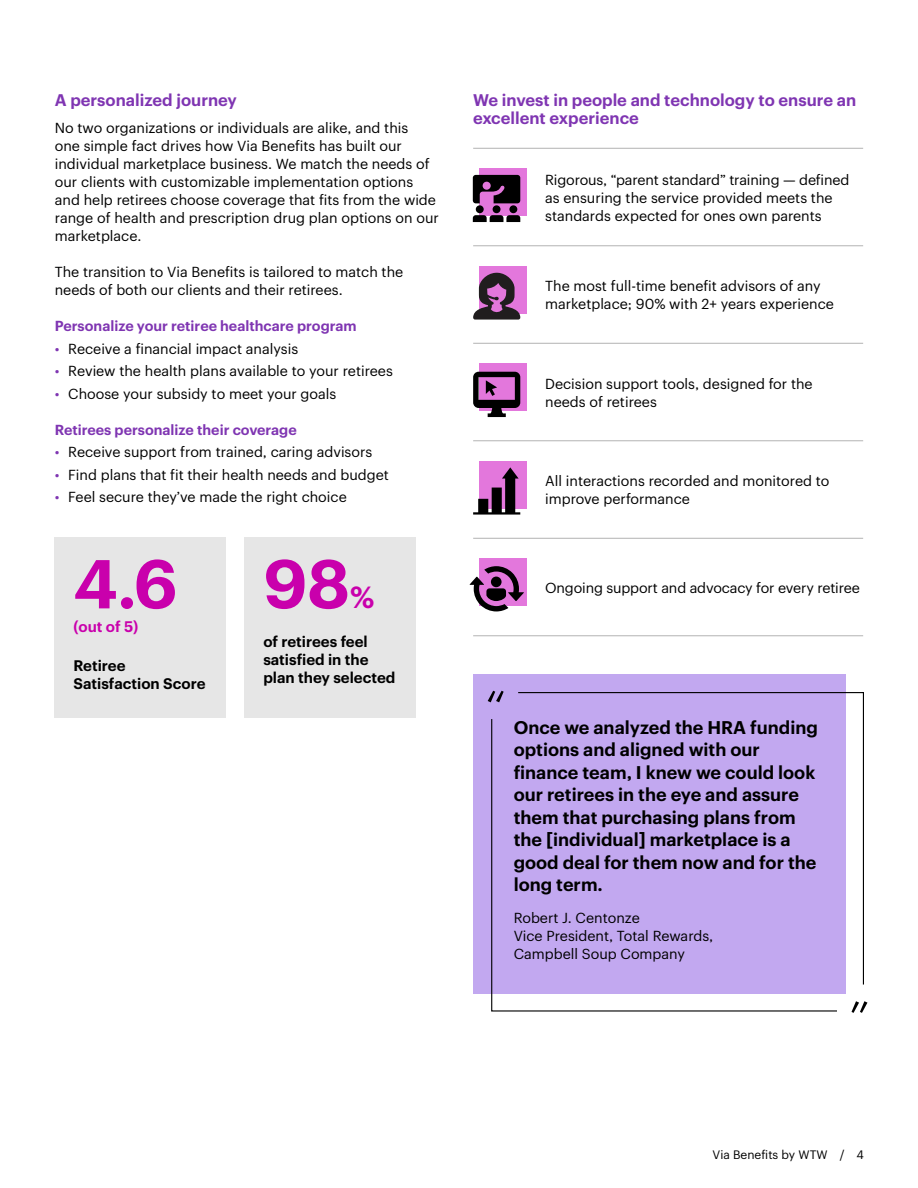
<style>
.page{position:relative;width:918px;height:1188px;background:#fff}
.page>*{position:absolute;margin:0;border:0;box-sizing:border-box;transform-origin:0 0}
.Callout_percentage_n{font:600 67.5px "Graphik";color:#c900ac}
.Callout_percentage_n-2{font:600 30px "Graphik";color:#c900ac}
.t1{font:600 18px/22.5px "Graphik";color:#000}
.Body_subhead_L1_11_1{font:600 16.5px/18px "Graphik";color:#7f35b2}
.Callout_percentage_n-3{font:600 15px/18px "Graphik";color:#000}
.Callout_percentage_n-4{font:600 15px "Graphik";color:#c900ac}
.Body_9_5_12{font:14.25px/18px "Graphik";color:#000}
.Body_subhead_L2_9_5{font:600 14.25px "Graphik";color:#7f35b2}
.t2{font:12px "Graphik";color:#000}
.s1{color:#7f35b2}
</style>
<div class="page">
<div style="left:54px;top:537px;width:171px;height:181px;background:#e6e6e6"></div>
<div style="left:244px;top:537px;width:172px;height:181px;background:#e6e6e6"></div>
<svg style="left:491px;top:994px;width:346px;height:18px"></svg>
<svg style="left:846px;top:692px;width:18px;height:293px"></svg>
<svg style="left:852px;top:1001px;width:15px;height:12px"></svg>
<div style="left:473px;top:674px;width:373px;height:320px;background:#c2a8f0"></div>
<hr style="left:473px;top:148px;width:390px;height:1px;background:#b3b3b3">
<hr style="left:473px;top:245px;width:390px;height:1px;background:#b3b3b3">
<hr style="left:473px;top:343px;width:390px;height:1px;background:#b3b3b3">
<hr style="left:473px;top:440px;width:390px;height:1px;background:#b3b3b3">
<hr style="left:473px;top:538px;width:390px;height:1px;background:#b3b3b3">
<hr style="left:473px;top:635px;width:390px;height:1px;background:#b3b3b3">
<div style="left:479px;top:169px;width:47px;height:47px;background:#e377dc"></div>
<div style="left:479px;top:266px;width:47px;height:48px;background:#e377dc"></div>
<div style="left:479px;top:461px;width:47px;height:48px;background:#e377dc"></div>
<div style="left:479px;top:364px;width:47px;height:47px;background:#e377dc"></div>
<div style="left:479px;top:559px;width:47px;height:47px;background:#e377dc"></div>
<div style="left:476px;top:205px;width:8px;height:8px;background:#000;border-radius:50%"></div>
<div style="left:493px;top:205px;width:8px;height:8px;background:#000;border-radius:50%"></div>
<div style="left:509px;top:205px;width:8px;height:8px;background:#000;border-radius:50%"></div>
<svg style="left:473px;top:215px;width:47px;height:7px"></svg>
<svg style="left:473px;top:175px;width:47px;height:28px"></svg>
<svg style="left:470px;top:566px;width:54px;height:45px"></svg>
<div style="left:491px;top:577px;width:11px;height:10px;background:#000;border-radius:50%"></div>
<svg style="left:473px;top:372px;width:47px;height:45px"></svg>
<svg style="left:473px;top:467px;width:47px;height:48px"></svg>
<svg style="left:473px;top:273px;width:47px;height:47px"></svg>
<p class="Body_subhead_L1_11_1" style="left:55px;top:90px;width:184px">A personalized journey</p>
<p class="Body_9_5_12" style="left:55px;top:118px;width:386px">No two organizations or individuals are alike, and this<br>one simple fact drives how Via Benefits has built our individual marketplace business. We match the needs of our clients with customizable implementation options and help retirees choose coverage that fits from the wide range of health and prescription drug plan options on our marketplace.</p>
<p class="Body_9_5_12" style="left:55px;top:262px;width:350px">The transition to Via Benefits is tailored to match the needs of both our clients and their retirees.</p>
<p class="Body_subhead_L2_9_5" style="left:55px;top:315px;width:303px">Personalize your retiree healthcare program</p>
<p class="Body_9_5_12" style="left:55px;top:339px;width:245px"><span class="s1">•</span> Receive a financial impact analysis</p>
<p class="Body_9_5_12" style="left:55px;top:361px;width:340px"><span class="s1">•</span> Review the health plans available to your retirees</p>
<p class="Body_9_5_12" style="left:55px;top:384px;width:283px"><span class="s1">•</span> Choose your subsidy to meet your goals</p>
<p class="Body_subhead_L2_9_5" style="left:55px;top:419px;width:243px">Retirees personalize their coverage</p>
<p class="Body_9_5_12" style="left:55px;top:442px;width:319px"><span class="s1">•</span> Receive support from trained, caring advisors</p>
<p class="Body_9_5_12" style="left:55px;top:465px;width:336px"><span class="s1">•</span> Find plans that fit their health needs and budget</p>
<p class="Body_9_5_12" style="left:55px;top:487px;width:293px"><span class="s1">•</span> Feel secure they’ve made the right choice</p>
<p class="Callout_percentage_n" style="left:74px;top:532px;width:106px">4.6</p>
<p class="Callout_percentage_n-4" style="left:74px;top:615px;width:66px">(out of 5)</p>
<p class="Callout_percentage_n-3" style="left:74px;top:655px;width:133px">Retiree<br>Satisfaction Score</p>
<p class="Callout_percentage_n" style="left:263px;top:532px;width:88px">98</p>
<p class="Callout_percentage_n-2" style="left:350px;top:575px;width:26px">%</p>
<p class="Callout_percentage_n-3" style="left:263px;top:631px;width:134px">of retirees feel satisfied in the plan they selected</p>
<p class="Body_subhead_L1_11_1" style="left:473px;top:90px;width:384px">We invest in people and technology to ensure an excellent experience</p>
<p class="Body_9_5_12" style="left:545px;top:169px;width:306px">Rigorous, “parent standard” training — defined as ensuring the service provided meets the standards expected for ones own parents</p>
<p class="Body_9_5_12" style="left:545px;top:276px;width:290px">The most full-time benefit advisors of any marketplace; 90% with 2+ years experience</p>
<p class="Body_9_5_12" style="left:545px;top:373px;width:269px">Decision support tools, designed for the needs of retirees</p>
<p class="Body_9_5_12" style="left:545px;top:471px;width:286px">All interactions recorded and monitored to improve performance</p>
<p class="Body_9_5_12" style="left:545px;top:577px;width:316px">Ongoing support and advocacy for every retiree</p>
<p class="t1" style="left:514px;top:714px;width:306px">Once we analyzed the HRA funding options and aligned with our finance team, I knew we could look our retirees in the eye and assure them that purchasing plans from the [individual] marketplace is a good deal for them now and for the long term.</p>
<p class="Body_9_5_12" style="left:514px;top:907px;width:201px">Robert J. Centonze<br>Vice President, Total Rewards,<br>Campbell Soup Company</p>
<p class="t2" style="left:713px;top:1145px;width:153px">Via Benefits by WTW / 4</p>
</div>
